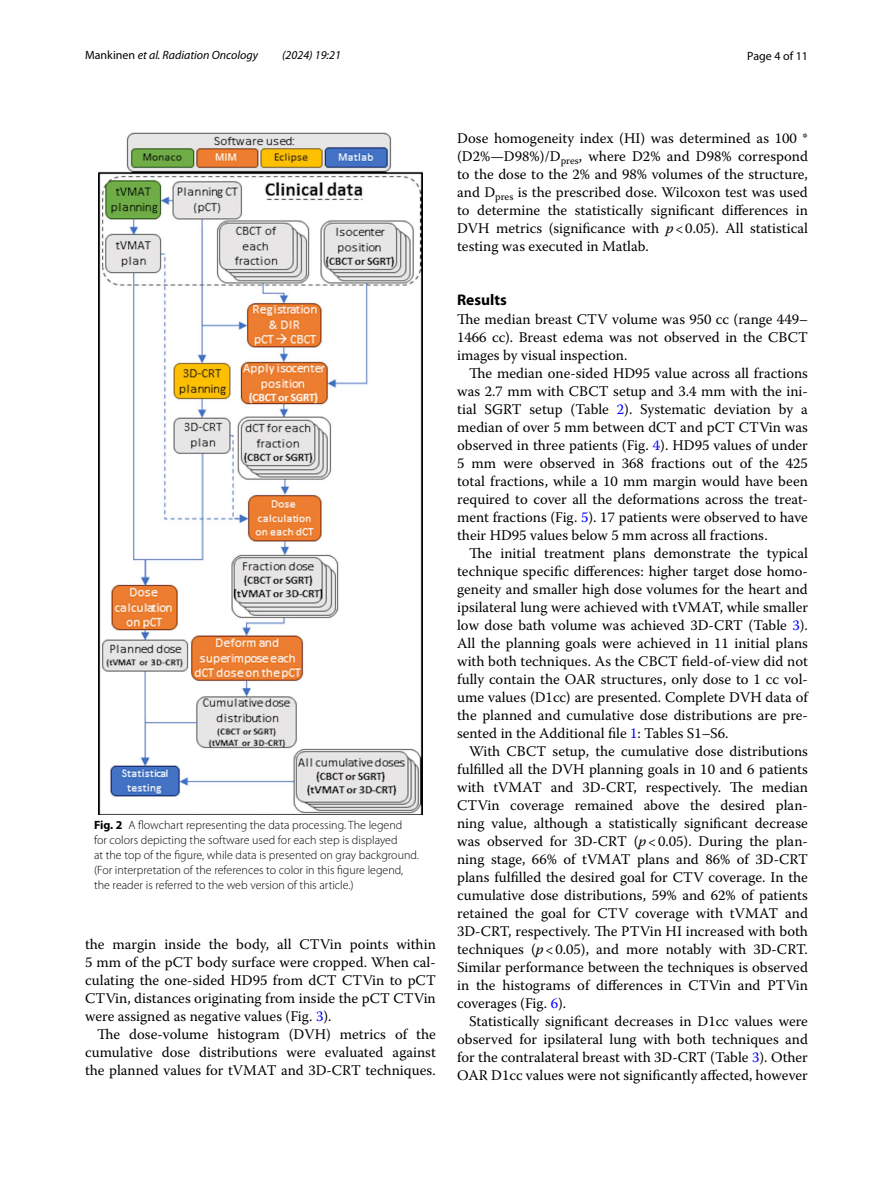
<style>
.page{position:relative;width:893px;height:1187px;background:#fff}
.page>*{position:absolute;margin:0;border:0;box-sizing:border-box;transform-origin:0 0}
.t1{font:700 15.45px "Myriad Pro";color:#000}
.t2{font:14.7px/18px "Warnock Pro";color:#000;text-align:justify}
.t3{font:300 12px/15px "Myriad Pro";color:#000}
.t4{font:italic 12px "Myriad Pro";color:#000}
.t5{font:12px "Myriad Pro";color:#000}
.s1{font-style:normal}
.s2{font-weight:700}
.s3{color:#00f}
.s4{font-style:italic}
</style>
<div class="page">
<img style="left:99px;top:133px;width:323px;height:681px">
<p class="t4" style="left:85px;top:48px;width:175px"><span class="s1">Mankinen</span> et al. Radiation Oncology</p>
<p class="t4" style="left:282px;top:48px;width:60px">(2024) 19:21</p>
<p class="t5" style="left:747px;top:48px;width:62px">Page 4 of 11</p>
<p class="t3" style="left:94px;top:817px;width:326px"><span class="s2">Fig. 2</span> A flowchart representing the data processing. The legend<br>for colors depicting the software used for each step is displayed<br>at the top of the figure, while data is presented on gray background. (For interpretation of the references to color in this figure legend, the reader is referred to the web version of this article.)</p>
<p class="t2" style="left:85px;top:935px;width:352px">the margin inside the body, all CTVin points within 5 mm of the pCT body surface were cropped. When cal&shy;culating the one-sided HD95 from dCT CTVin to pCT CTVin, distances originating from inside the pCT CTVin were assigned as negative values (Fig. <span class="s3">3</span>).</p>
<p class="t2" style="left:85px;top:1025px;width:352px;text-indent:12px">The dose-volume histogram (DVH) metrics of the cumulative dose distributions were evaluated against the planned values for tVMAT and 3D-CRT techniques.</p>
<p class="t2" style="left:457px;top:128px;width:352px">Dose homogeneity index (HI) was determined as 100 * (D2%—D98%)/D<sub>pres</sub>, where D2% and D98% correspond to the dose to the 2% and 98% volumes of the structure, and D<sub>pres</sub> is the prescribed dose. Wilcoxon test was used to determine the statistically significant differences in DVH metrics (significance with <span class="s4">p</span>&lt;0.05). All statistical testing was executed in Matlab.</p>
<p class="t1" style="left:457px;top:290px;width:51px">Results</p>
<p class="t2" style="left:457px;top:309px;width:352px">The median breast CTV volume was 950 cc (range 449– 1466 cc). Breast edema was not observed in the CBCT images by visual inspection.</p>
<p class="t2" style="left:457px;top:363px;width:352px;text-indent:12px">The median one-sided HD95 value across all fractions was 2.7 mm with CBCT setup and 3.4 mm with the ini&shy;tial SGRT setup (Table <span class="s3">2</span>). Systematic deviation by a median of over 5 mm between dCT and pCT CTVin was observed in three patients (Fig. <span class="s3">4</span>). HD95 values of under 5 mm were observed in 368 fractions out of the 425 total fractions, while a 10 mm margin would have been required to cover all the deformations across the treat&shy;ment fractions (Fig. <span class="s3">5</span>). 17 patients were observed to have their HD95 values below 5 mm across all fractions.</p>
<p class="t2" style="left:457px;top:543px;width:352px;text-indent:12px">The initial treatment plans demonstrate the typical technique specific differences: higher target dose homo&shy;geneity and smaller high dose volumes for the heart and ipsilateral lung were achieved with tVMAT, while smaller low dose bath volume was achieved 3D-CRT (Table <span class="s3">3</span>).<br>All the planning goals were achieved in 11 initial plans with both techniques. As the CBCT field-of-view did not fully contain the OAR structures, only dose to 1 cc vol&shy;ume values (D1cc) are presented. Complete DVH data of the planned and cumulative dose distributions are pre&shy;sented in the Additional file <span class="s3">1</span>: Tables S1–S6.</p>
<p class="t2" style="left:457px;top:741px;width:352px;text-indent:12px">With CBCT setup, the cumulative dose distributions fulfilled all the DVH planning goals in 10 and 6 patients with tVMAT and 3D-CRT, respectively. The median CTVin coverage remained above the desired plan&shy;ning value, although a statistically significant decrease was observed for 3D-CRT (<span class="s4">p</span>&lt;0.05). During the plan&shy;ning stage, 66% of tVMAT plans and 86% of 3D-CRT plans fulfilled the desired goal for CTV coverage. In the cumulative dose distributions, 59% and 62% of patients retained the goal for CTV coverage with tVMAT and 3D-CRT, respectively. The PTVin HI increased with both techniques (<span class="s4">p</span>&lt;0.05), and more notably with 3D-CRT.<br>Similar performance between the techniques is observed in the histograms of differences in CTVin and PTVin coverages (Fig. <span class="s3">6</span>).</p>
<p class="t2" style="left:457px;top:1011px;width:352px;text-indent:12px">Statistically significant decreases in D1cc values were observed for ipsilateral lung with both techniques and for the contralateral breast with 3D-CRT (Table <span class="s3">3</span>). Other OAR D1cc values were not significantly affected, however</p>
</div>
